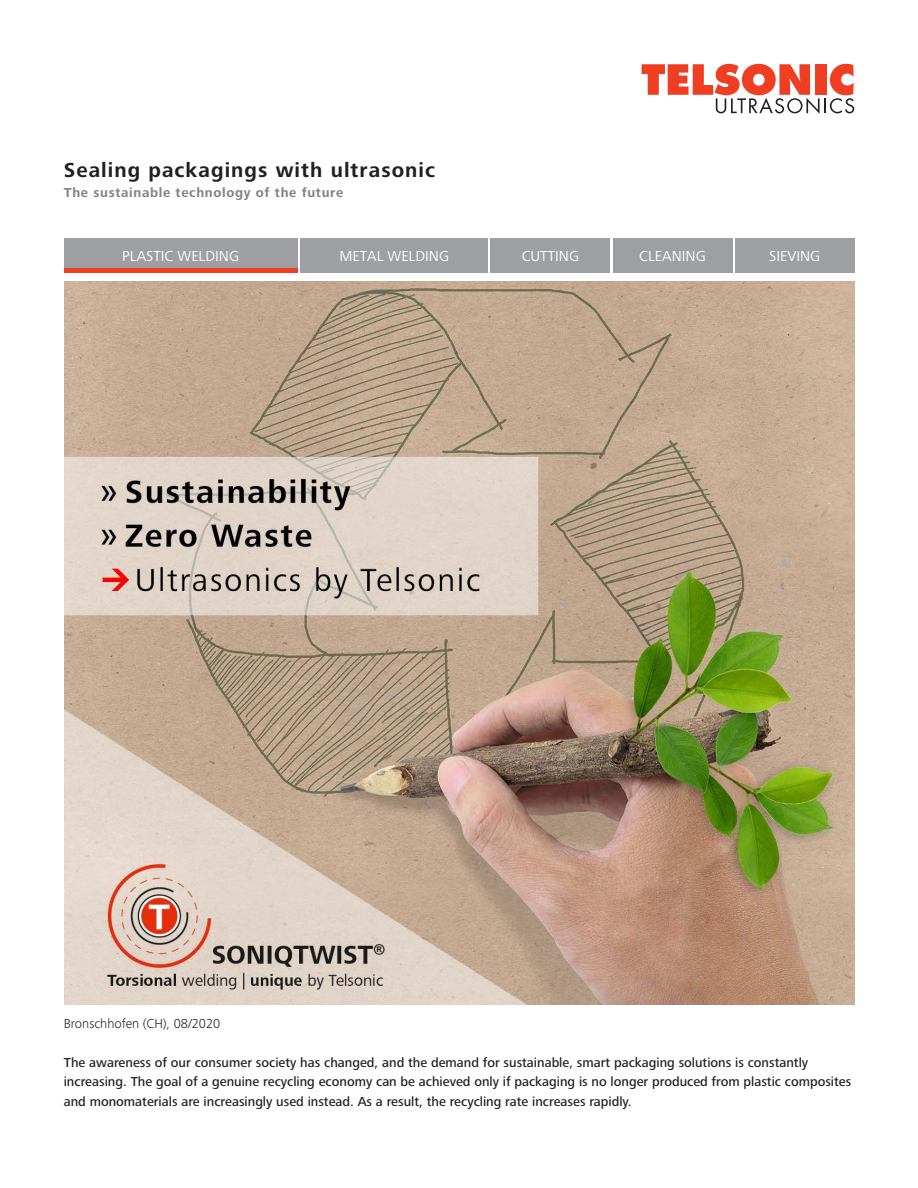
<style>
.page{position:relative;width:918px;height:1188px;background:#fff}
.page>*{position:absolute;margin:0;border:0;box-sizing:border-box;transform-origin:0 0}
.Haupttitel_black{font:700 21px "Frutiger Next LTW1 G";letter-spacing:.05em;color:#231f20}
.Portfoliotitel{font:15px "Frutiger Next LTW1 G";color:#fff}
.Lauftext_9_13pt__med{font:500 13.5px/19.5px "Frutiger Next LTW1 G";color:#231f20}
.Subtitel_grau{font:700 13.5px "Frutiger Next LTW1 G";letter-spacing:.05em;color:#808285}
.Lauftext_9_13pt{font:300 13.5px "Frutiger Next LTW1 G";color:#231f20}
</style>
<div class="page">
<div style="left:64px;top:239px;width:234px;height:34px;background:#9d9fa2"></div>
<div style="left:301px;top:239px;width:187px;height:34px;background:#9d9fa2"></div>
<div style="left:491px;top:239px;width:119px;height:34px;background:#9d9fa2"></div>
<div style="left:613px;top:239px;width:119px;height:34px;background:#9d9fa2"></div>
<div style="left:735px;top:239px;width:119px;height:34px;background:#9d9fa2"></div>
<hr style="left:64px;top:269px;width:234px;height:4px;background:#ef3e22">
<svg style="left:642px;top:64px;width:212px;height:50px"></svg>
<img style="left:65px;top:281px;width:789px;height:723px">
<p class="Haupttitel_black" style="left:64px;top:158px;width:373px">Sealing packagings with ultrasonic</p>
<p class="Subtitel_grau" style="left:64px;top:184px;width:281px">The sustainable technology of the future</p>
<p class="Portfoliotitel" style="left:122px;top:248px;width:118px">PLASTIC WELDING</p>
<p class="Portfoliotitel" style="left:339px;top:248px;width:111px">METAL WELDING</p>
<p class="Portfoliotitel" style="left:522px;top:248px;width:59px">CUTTING</p>
<p class="Portfoliotitel" style="left:639px;top:248px;width:68px">CLEANING</p>
<p class="Portfoliotitel" style="left:769px;top:248px;width:53px">SIEVING</p>
<p class="Lauftext_9_13pt" style="left:64px;top:1015px;width:158px">Bronschhofen (CH), 08/2020</p>
<p class="Lauftext_9_13pt__med" style="left:64px;top:1053px;width:789px">The awareness of our consumer society has changed, and the demand for sustainable, smart packaging solutions is constantly increasing. The goal of a genuine recycling economy can be achieved only if packaging is no longer produced from plastic composites and monomaterials are increasingly used instead. As a result, the recycling rate increases rapidly.</p>
</div>
